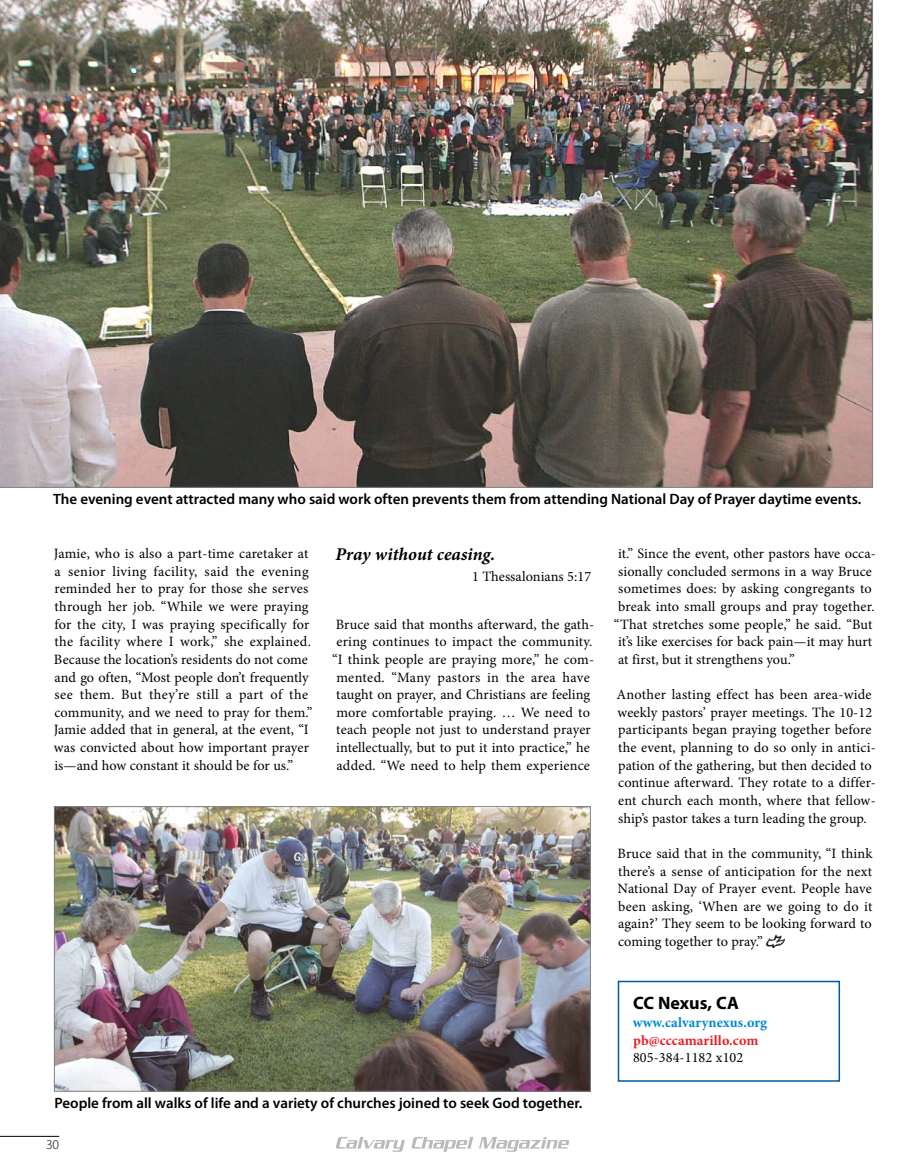
<style>
.page{position:relative;width:905px;height:1175px;background:#fff}
.page>*{position:absolute;margin:0;border:0;box-sizing:border-box;transform-origin:0 0}
.t1{font:italic 700 18px "Minion Pro";color:#000}
.t2{font:700 18px "Myriad Pro";color:#000}
.t3{font:600 15px "Myriad Pro";color:#000}
.t4{font:14.25px/17.7px "Minion Pro";letter-spacing:.01em;color:#000}
.t5{font:700 14.25px "Minion Pro";letter-spacing:.005em;color:#0089cf}
.t6{font:700 14.25px "Minion Pro";letter-spacing:.005em;color:#ed1d24}
.t7{font:300 13.5px "Myriad Pro";color:#000}
</style>
<div class="page">
<div style="left:617px;top:980px;width:223px;height:101px;border:2px solid #005b9e"></div>
<img style="left:766px;top:934px;width:18px;height:15px">
<img style="left:56px;top:808px;width:532px;height:281px">
<div style="left:54px;top:806px;width:536px;height:285px;border:1px solid #808285"></div>
<img style="left:0;top:0;width:872px;height:488px">
<hr style="left:0;top:1136px;width:59px;height:1px;background:#000">
<svg style="left:336px;top:1137px;width:233px;height:14px"></svg>
<p class="t3" style="left:53px;top:490px;width:809px">The evening event attracted many who said work often prevents them from attending National Day of Prayer daytime events.</p>
<p class="t4" style="left:54px;top:545px;width:260px">Jamie, who is also a part-time caretaker at a senior living facility, said the evening reminded her to pray for those she serves through her job. “While we were praying for the city, I was praying specifically for the facility where I work,” she explained.<br>Because the location’s residents do not come and go often, “Most people don’t frequently see them. But they’re still a part of the community, and we need to pray for them.” Jamie added that in general, at the event, “I was convicted about how important prayer is—and how constant it should be for us.”</p>
<p class="t1" style="left:335px;top:541px;width:161px">Pray without ceasing.</p>
<p class="t4" style="left:472px;top:568px;width:121px">1 Thessalonians 5:17</p>
<p class="t4" style="left:332px;top:615px;width:263px;text-align:center">Bruce said that months afterward, the gath&shy;ering continues to impact the community. “I think people are praying more,” he com&shy;mented. “Many pastors in the area have taught on prayer, and Christians are feeling more comfortable praying. … We need to teach people not just to understand prayer intellectually, but to put it into practice,” he added. “We need to help them experience</p>
<p class="t3" style="left:54px;top:1093px;width:529px">People from all walks of life and a variety of churches joined to seek God together.</p>
<p class="t7" style="left:46px;top:1136px;width:15px">30</p>
<p class="t4" style="left:618px;top:545px;width:259px">it.” Since the event, other pastors have occa-</p>
<p class="t4" style="left:618px;top:562px;width:255px">sionally concluded sermons in a way Bruce</p>
<p class="t4" style="left:618px;top:580px;width:255px">sometimes does: by asking congregants to</p>
<p class="t4" style="left:618px;top:597px;width:258px">break into small groups and pray together.</p>
<p class="t4" style="left:613px;top:615px;width:260px">“That stretches some people,” he said. “But</p>
<p class="t4" style="left:618px;top:633px;width:256px">it’s like exercises for back pain—it may hurt</p>
<p class="t4" style="left:618px;top:650px;width:178px">at first, but it strengthens you.”</p>
<p class="t4" style="left:616px;top:686px;width:261px">Another lasting effect has been area-wide weekly pastors’ prayer meetings. The 10-12 participants began praying together before the event, planning to do so only in antici&shy;pation of the gathering, but then decided to continue afterward. They rotate to a differ&shy;ent church each month, where that fellow&shy;ship’s pastor takes a turn leading the group.</p>
<p class="t4" style="left:617px;top:844px;width:256px;text-align:justify">Bruce said that in the community, “I think there’s a sense of anticipation for the next National Day of Prayer event. People have been asking, ‘When are we going to do it again?’ They seem to be looking forward to coming together to pray.”</p>
<p class="t2" style="left:633px;top:991px;width:107px">CC Nexus, CA</p>
<p class="t5" style="left:632px;top:1012px;width:136px">www.calvarynexus.org</p>
<p class="t6" style="left:633px;top:1030px;width:127px">pb@cccamarillo.com</p>
<p class="t4" style="left:633px;top:1048px;width:112px">805-384-1182 x102</p>
</div>
